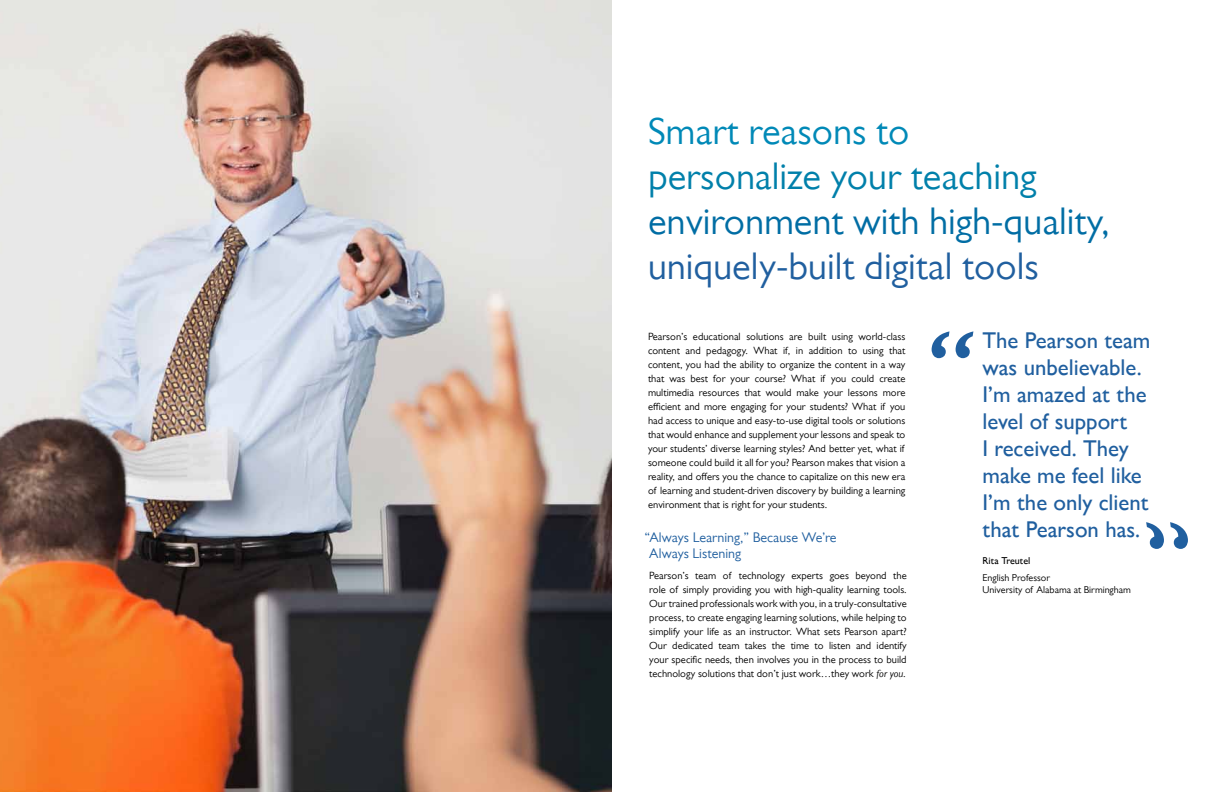
<style>
.page{position:relative;width:1224px;height:792px;background:#fff}
.page>*{position:absolute;margin:0;border:0;box-sizing:border-box;transform-origin:0 0}
.t1{font:italic 500 111.5px "Gill Sans MT Pro";color:#205f9f}
.t2{font:38.5px "Gill Sans MT Pro";color:#006da4}
.t3{font:38.5px "Gill Sans MT Pro";color:#205f9f}
.t4{font:38.5px "Gill Sans MT Pro";color:#0080aa}
.t5{font:38.5px "Gill Sans MT Pro";color:#0089b7}
.t6{font:500 22.8px/26.9px "Gill Sans MT Pro";color:#205f9f}
.t7{font:14px/16px "Gill Sans MT Pro";color:#205f9f}
.t8{font:10.5px/14px "Gill Sans MT Pro";color:#000;text-align:justify}
.t9{font:10px/12px "Gill Sans MT Pro";color:#000}
.t10{font:500 10px "Gill Sans MT Pro";color:#000}
.s1{font-style:italic}
</style>
<div class="page">
<img style="left:0;top:0;width:612px;height:792px">
<h2 class="t5" style="left:648px;top:109px;width:263px">Smart reasons to</h2>
<h2 class="t4" style="left:648px;top:154px;width:390px">personalize your teaching</h2>
<h2 class="t2" style="left:648px;top:199px;width:464px">environment with high-quality,</h2>
<h2 class="t3" style="left:648px;top:244px;width:392px">uniquely-built digital tools</h2>
<p class="t8" style="left:648px;top:329px;width:259px">Pearson’s educational solutions are built using world-class content and pedagogy. What if, in addition to using that content, you had the ability to organize the content in a way that was best for your course? What if you could create multimedia resources that would make your lessons more efficient and more engaging for your students? What if you had access to unique and easy-to-use digital tools or solutions that would enhance and supplement your lessons and speak to your students’ diverse learning styles? And better yet, what if someone could build it all for you? Pearson makes that vision a reality, and offers you the chance to capitalize on this new era of learning and student-driven discovery by building a learning environment that is right for your students.</p>
<h1 class="t1" style="left:924px;top:306px;width:47px">“</h1>
<h3 class="t6" style="left:982px;top:327px;width:169px">The Pearson team was unbelievable.<br>I’m amazed at the level of support<br>I received. They make me feel like<br>I’m the only client that Pearson has.</h3>
<p class="t10" style="left:982px;top:555px;width:49px">Rita Treutel</p>
<p class="t9" style="left:982px;top:572px;width:150px">English Professor<br>University of Alabama at Birmingham</p>
<h3 class="t7" style="left:649px;top:529px;width:189px;text-indent:-5px">“Always Learning,” Because We’re<br>Always Listening</h3>
<p class="t8" style="left:649px;top:568px;width:259px">Pearson’s team of technology experts goes beyond the role of simply providing you with high-quality learning tools.<br>Our trained professionals work with you, in a truly-consultative process, to create engaging learning solutions, while helping to simplify your life as an instructor. What sets Pearson apart?<br>Our dedicated team takes the time to listen and identify your specific needs, then involves you in the process to build technology solutions that don’t just work…they work <span class="s1">for you.</span></p>
</div>
